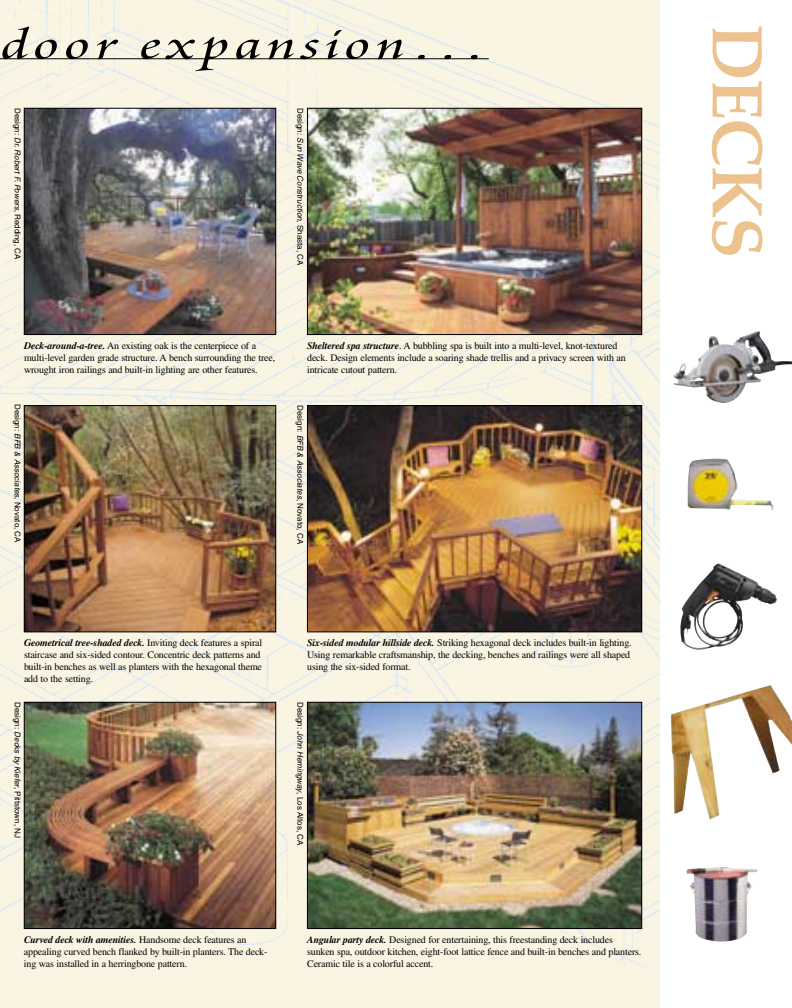
<style>
.page{position:relative;width:792px;height:1008px;background:#fff}
.page>*{position:absolute;margin:0;border:0;box-sizing:border-box;transform-origin:0 0}
.t1{font:700 72px "Book Antiqua";letter-spacing:-.015em;color:#ecc28e;scale:.93 1}
.t2{font:48px "Poetica Chancery I";letter-spacing:.07em;color:#000;scale:1.65 1}
.t3{font:10px/12px "Times";letter-spacing:-.015em;color:#000}
.t4{font:8px "Helvetica";color:#000}
.t5{font:italic 8px "Helvetica";color:#000}
.s1{font-style:italic}
.s2{font-style:normal}
.s3{font-weight:700;font-style:italic}
</style>
<div class="page">
<img style="left:0;top:0;width:660px;height:1008px">
<hr style="left:0;top:59px;width:489px;height:1px;background:#000">
<img style="left:26px;top:407px;width:248px;height:223px">
<div style="left:24px;top:405px;width:252px;height:227px;border:1px solid #000"></div>
<img style="left:26px;top:704px;width:248px;height:223px">
<div style="left:24px;top:702px;width:252px;height:227px;border:1px solid #000"></div>
<img style="left:309px;top:110px;width:331px;height:223px">
<div style="left:307px;top:108px;width:335px;height:227px;border:1px solid #000"></div>
<img style="left:309px;top:407px;width:331px;height:223px">
<div style="left:307px;top:405px;width:335px;height:227px;border:1px solid #000"></div>
<img style="left:309px;top:704px;width:331px;height:223px">
<div style="left:307px;top:702px;width:335px;height:227px;border:1px solid #000"></div>
<img style="left:26px;top:110px;width:248px;height:223px">
<div style="left:24px;top:108px;width:252px;height:227px;border:1px solid #000"></div>
<img style="left:673px;top:331px;width:119px;height:72px">
<img style="left:688px;top:459px;width:86px;height:52px">
<img style="left:680px;top:563px;width:97px;height:87px">
<img style="left:671px;top:685px;width:121px;height:134px">
<img style="left:686px;top:867px;width:72px;height:75px">
<h2 class="t2" style="left:0;top:24px;width:298px">door expansion…</h2>
<h1 class="t1" style="left:765px;top:24px;width:253px;rotate:90deg">DECKS</h1>
<p class="t4" style="left:21px;top:108px;width:153px;rotate:90deg">Design: <span class="s1">Dr. Robert F. Powers</span>, Redding, CA</p>
<p class="t5" style="left:303px;top:108px;width:159px;rotate:90deg"><span class="s2">Design:</span> Sun Wave Construction<span class="s2">, Shasta, CA</span></p>
<p class="t3" style="left:24px;top:341px;width:253px"><span class="s3">Deck-around-a-tree.</span> An existing oak is the centerpiece of a multi-level garden grade structure. A bench surrounding the tree, wrought iron railings and built-in lighting are other features.</p>
<p class="t3" style="left:307px;top:341px;width:320px"><span class="s3">Sheltered spa structure</span>. A bubbling spa is built into a multi-level, knot-textured deck. Design elements include a soaring shade trellis and a privacy screen with an intricate cutout pattern.</p>
<p class="t4" style="left:21px;top:404px;width:140px;rotate:90deg">Design: <span class="s1">BFB &amp; Associates</span>, Novato, CA</p>
<p class="t4" style="left:303px;top:405px;width:140px;rotate:90deg">Design: <span class="s1">BFB &amp; Associates</span>, Novato, CA</p>
<p class="t3" style="left:24px;top:638px;width:240px"><span class="s3">Geometrical tree-shaded deck.</span> Inviting deck features a spiral staircase and six-sided contour. Concentric deck patterns and built-in benches as well as planters with the hexagonal theme add to the setting.</p>
<p class="t3" style="left:307px;top:638px;width:326px"><span class="s3">Six-sided modular hillside deck.</span> Striking hexagonal deck includes built-in lighting.<br>Using remarkable craftsmanship, the decking, benches and railings were all shaped using the six-sided format.</p>
<p class="t4" style="left:21px;top:702px;width:137px;rotate:90deg">Design: <span class="s1">Decks by Kiefer</span>, Pittstown, NJ</p>
<p class="t4" style="left:303px;top:702px;width:145px;rotate:90deg">Design: <span class="s1">John Hemingway</span>, Los Altos, CA</p>
<p class="t3" style="left:24px;top:935px;width:245px"><span class="s3">Curved deck with amenities.</span> Handsome deck features an appealing curved bench flanked by built-in planters. The deck&shy;ing was installed in a herringbone pattern.</p>
<p class="t3" style="left:307px;top:935px;width:336px"><span class="s3">Angular party deck.</span> Designed for entertaining, this freestanding deck includes sunken spa, outdoor kitchen, eight-foot lattice fence and built-in benches and planters.<br>Ceramic tile is a colorful accent.</p>
</div>
